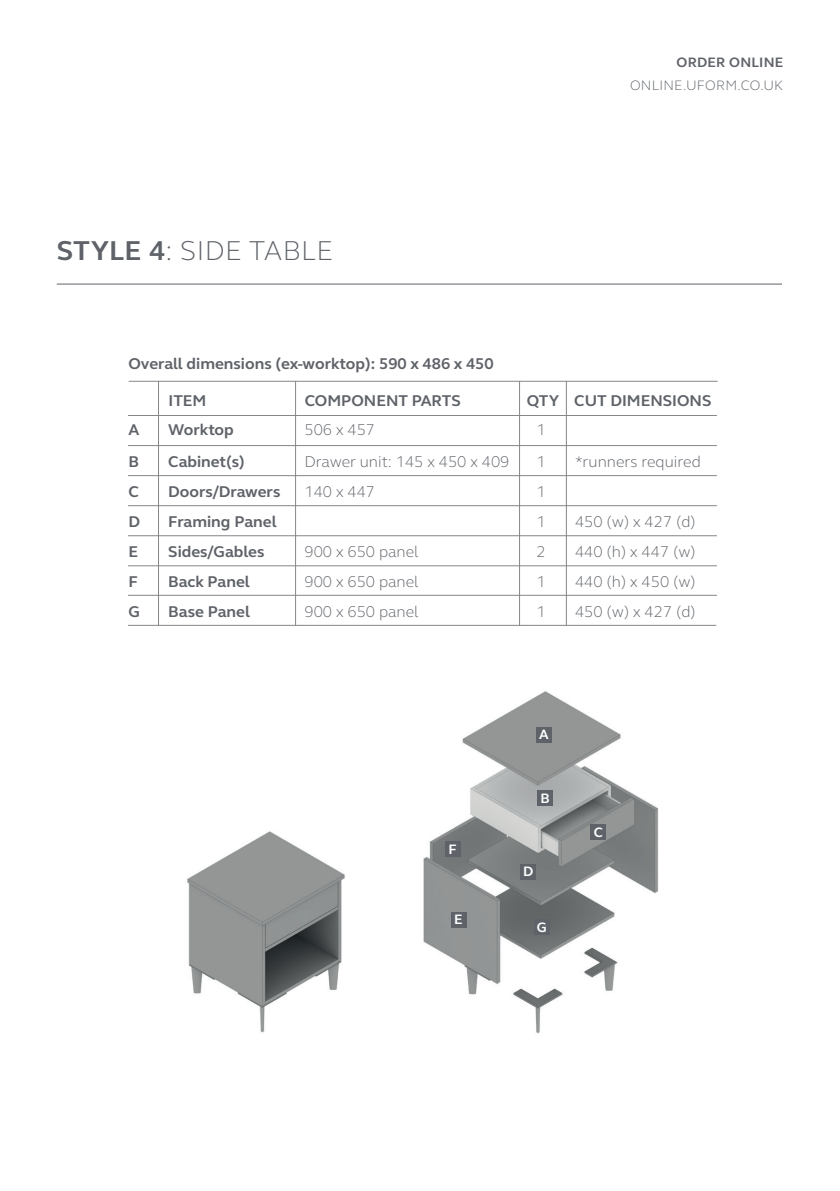
<style>
.page{position:relative;width:840px;height:1191px;background:#fff}
.page>*{position:absolute;margin:0;border:0;box-sizing:border-box;transform-origin:0 0}
.t1{font:300 28px "FS Elliot";letter-spacing:.015em;color:#5f6369}
.t2{font:700 16px "FS Elliot";color:#5f6369}
.t3{font:300 16px "FS Elliot";color:#5f6369}
.t4{font:300 14px "FS Elliot";letter-spacing:.015em;color:#5f6369}
.t5{font:700 14px "FS Elliot";letter-spacing:.015em;color:#5f6369}
.t6{font:700 14px "FS Elliot";color:#fff}
.s1{font-weight:700}
</style>
<div class="page">
<hr style="left:57px;top:283px;width:724px;height:1px;background:#5f6369">
<hr style="left:129px;top:381px;width:588px;height:1px;background:#848689">
<hr style="left:128px;top:415px;width:588px;height:1px;background:#848689">
<hr style="left:128px;top:445px;width:588px;height:1px;background:#848689">
<hr style="left:128px;top:475px;width:588px;height:1px;background:#848689">
<hr style="left:128px;top:505px;width:588px;height:1px;background:#848689">
<hr style="left:128px;top:535px;width:588px;height:1px;background:#848689">
<hr style="left:128px;top:565px;width:588px;height:1px;background:#848689">
<hr style="left:518px;top:381px;width:1px;height:245px;background:#848689">
<hr style="left:158px;top:381px;width:1px;height:245px;background:#848689">
<hr style="left:128px;top:595px;width:588px;height:1px;background:#848689">
<hr style="left:128px;top:625px;width:587px;height:1px;background:#848689">
<hr style="left:295px;top:381px;width:1px;height:245px;background:#848689">
<hr style="left:565px;top:381px;width:1px;height:245px;background:#848689">
<img style="left:423px;top:691px;width:236px;height:343px">
<img style="left:187px;top:831px;width:158px;height:202px">
<div style="left:535px;top:726px;width:16px;height:16px;background:#5f6369"></div>
<div style="left:536px;top:790px;width:16px;height:16px;background:#5f6369"></div>
<div style="left:590px;top:824px;width:16px;height:16px;background:#5f6369"></div>
<div style="left:519px;top:864px;width:16px;height:16px;background:#5f6369"></div>
<div style="left:450px;top:911px;width:16px;height:16px;background:#5f6369"></div>
<div style="left:445px;top:841px;width:15px;height:16px;background:#5f6369"></div>
<div style="left:533px;top:919px;width:16px;height:16px;background:#5f6369"></div>
<h1 class="t1" style="left:57px;top:232px;width:278px"><span class="s1">STYLE 4</span>: SIDE TABLE</h1>
<p class="t2" style="left:128px;top:353px;width:366px">Overall dimensions (ex-worktop): 590 x 486 x 450</p>
<p class="t5" style="left:676px;top:53px;width:108px">ORDER ONLINE</p>
<p class="t4" style="left:629px;top:76px;width:155px">ONLINE.UFORM.CO.UK</p>
<p class="t2" style="left:168px;top:390px;width:39px">ITEM</p>
<p class="t2" style="left:304px;top:390px;width:158px">COMPONENT PARTS</p>
<p class="t2" style="left:526px;top:390px;width:186px">QTY CUT DIMENSIONS</p>
<p class="t2" style="left:128px;top:419px;width:12px">A</p>
<p class="t2" style="left:168px;top:419px;width:67px">Worktop</p>
<p class="t3" style="left:304px;top:419px;width:72px">506 x 457</p>
<p class="t3" style="left:536px;top:419px;width:11px">1</p>
<p class="t2" style="left:128px;top:451px;width:12px">B</p>
<p class="t2" style="left:168px;top:451px;width:78px">Cabinet(s)</p>
<p class="t3" style="left:304px;top:451px;width:206px">Drawer unit: 145 x 450 x 409</p>
<p class="t3" style="left:536px;top:451px;width:11px">1</p>
<p class="t3" style="left:574px;top:451px;width:127px">*runners required</p>
<p class="t2" style="left:128px;top:481px;width:12px">C</p>
<p class="t2" style="left:168px;top:481px;width:114px">Doors/Drawers</p>
<p class="t3" style="left:304px;top:481px;width:72px">140 x 447</p>
<p class="t3" style="left:536px;top:481px;width:11px">1</p>
<p class="t2" style="left:128px;top:511px;width:13px">D</p>
<p class="t2" style="left:168px;top:511px;width:110px">Framing Panel</p>
<p class="t3" style="left:536px;top:511px;width:11px">1</p>
<p class="t3" style="left:574px;top:511px;width:122px">450 (w) x 427 (d)</p>
<p class="t2" style="left:128px;top:541px;width:11px">E</p>
<p class="t2" style="left:168px;top:541px;width:98px">Sides/Gables</p>
<p class="t3" style="left:304px;top:541px;width:115px">900 x 650 panel</p>
<p class="t3" style="left:536px;top:541px;width:11px">2</p>
<p class="t3" style="left:574px;top:541px;width:122px">440 (h) x 447 (w)</p>
<p class="t2" style="left:128px;top:571px;width:11px">F</p>
<p class="t2" style="left:168px;top:571px;width:83px">Back Panel</p>
<p class="t3" style="left:304px;top:571px;width:115px">900 x 650 panel</p>
<p class="t3" style="left:536px;top:571px;width:11px">1</p>
<p class="t3" style="left:574px;top:571px;width:122px">440 (h) x 450 (w)</p>
<p class="t2" style="left:128px;top:601px;width:13px">G</p>
<p class="t2" style="left:168px;top:601px;width:83px">Base Panel</p>
<p class="t3" style="left:304px;top:601px;width:115px">900 x 650 panel</p>
<p class="t3" style="left:536px;top:601px;width:11px">1</p>
<p class="t3" style="left:574px;top:601px;width:122px">450 (w) x 427 (d)</p>
<p class="t6" style="left:539px;top:725px;width:11px">A</p>
<p class="t6" style="left:448px;top:839px;width:10px">F</p>
<p class="t6" style="left:454px;top:910px;width:10px">E</p>
<p class="t6" style="left:540px;top:788px;width:11px">B</p>
<p class="t6" style="left:523px;top:862px;width:12px">D</p>
<p class="t6" style="left:536px;top:917px;width:11px">G</p>
<p class="t6" style="left:593px;top:822px;width:11px">C</p>
</div>
